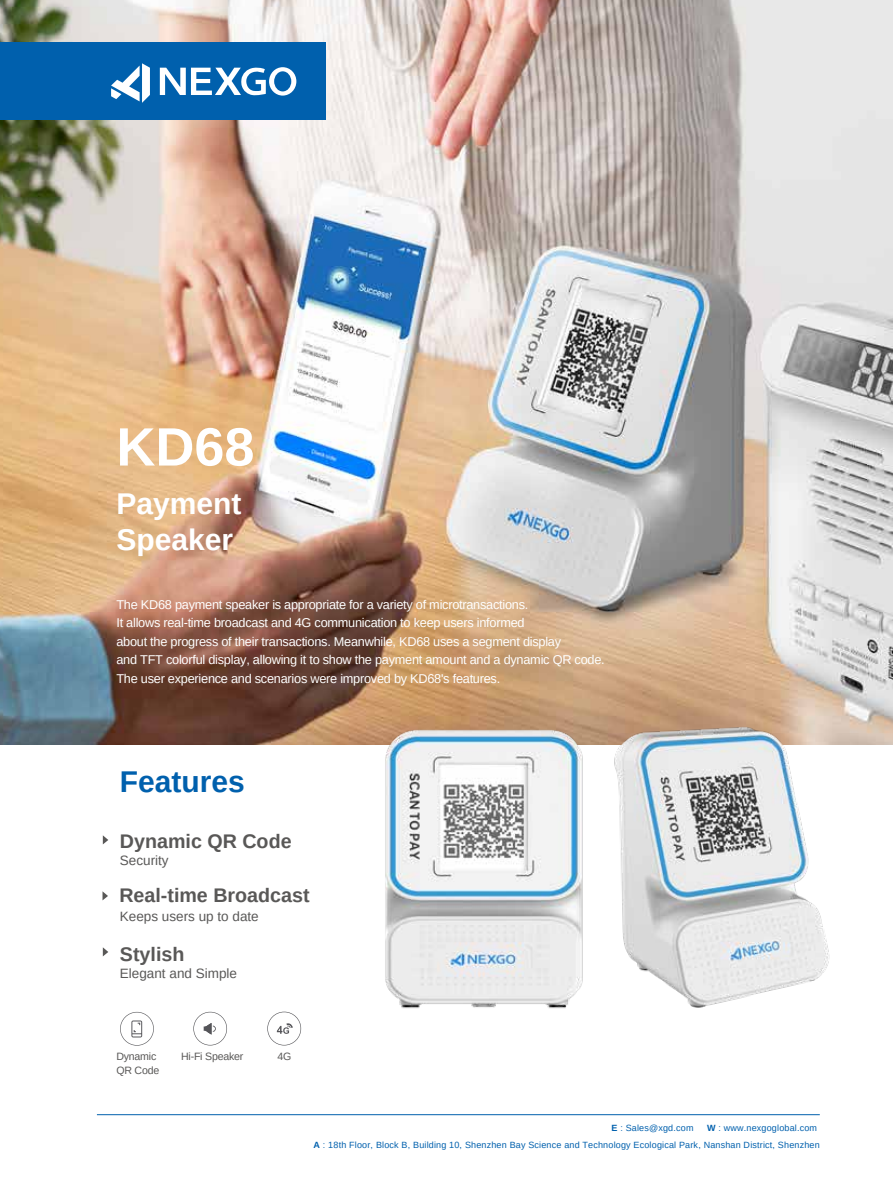
<style>
.page{position:relative;width:893px;height:1191px;background:#fff}
.page>*{position:absolute;margin:0;border:0;box-sizing:border-box;transform-origin:0 0}
.t1{font:700 54px "Arimo";color:#fff}
.t2{font:700 30px/36px "Arimo";color:#fff}
.t3{font:700 30px "Arimo";color:#0060ad}
.t4{font:700 19.65px "Arimo";color:#595857}
.t5{font:13.5px "Arimo";color:#595857}
.t6{font:12.75px/18.6px "Arimo";letter-spacing:-.02em;color:#fff}
.t7{font:10.65px/14.1px "Arimo";letter-spacing:-.02em;color:#595857}
.t8{font:9px/16.4px "Arimo";letter-spacing:.02em;color:#0060ad;text-align:right}
.s1{font-weight:700}
</style>
<div class="page">
<img style="left:0;top:0;width:893px;height:744px">
<div style="left:0;top:42px;width:326px;height:77px;background:#0060ad"></div>
<svg style="left:111px;top:63px;width:39px;height:40px"></svg>
<svg style="left:160px;top:67px;width:136px;height:29px"></svg>
<hr style="left:97px;top:1114px;width:723px;height:1px;background:#0060ad">
<svg style="left:103px;top:835px;width:5px;height:9px"></svg>
<svg style="left:103px;top:892px;width:5px;height:8px"></svg>
<svg style="left:103px;top:947px;width:5px;height:9px"></svg>
<svg style="left:267px;top:1011px;width:34px;height:34px"></svg>
<img style="left:392px;top:683px;width:501px;height:325px">
<img style="left:333px;top:700px;width:309px;height:309px">
<svg style="left:193px;top:1011px;width:34px;height:34px"></svg>
<svg style="left:120px;top:1012px;width:34px;height:33px"></svg>
<h1 class="t1" style="left:116px;top:410px;width:140px">KD68</h1>
<h2 class="t2" style="left:116px;top:486px;width:127px">Payment<br>Speaker</h2>
<p class="t6" style="left:116px;top:595px;width:490px">The KD68 payment speaker is appropriate for a variety of microtransactions.<br>It allows real-time broadcast and 4G communication to keep users informed<br>about the progress of their transactions. Meanwhile, KD68 uses a segment display<br>and TFT colorful display, allowing it to show the payment amount and a dynamic QR code.<br>The user experience and scenarios were improved by KD68's features.</p>
<h2 class="t3" style="left:120px;top:761px;width:127px">Features</h2>
<h3 class="t4" style="left:120px;top:827px;width:173px">Dynamic QR Code</h3>
<p class="t5" style="left:120px;top:851px;width:50px">Security</p>
<h3 class="t4" style="left:119px;top:882px;width:192px">Real-time Broadcast</h3>
<p class="t5" style="left:120px;top:908px;width:140px">Keeps users up to date</p>
<h3 class="t4" style="left:120px;top:940px;width:66px">Stylish</h3>
<p class="t5" style="left:120px;top:964px;width:119px">Elegant and Simple</p>
<p class="t7" style="left:116px;top:1049px;width:44px">Dynamic<br>QR Code</p>
<p class="t7" style="left:181px;top:1049px;width:64px">Hi-Fi Speaker</p>
<p class="t7" style="left:277px;top:1049px;width:15px">4G</p>
<p class="t8" style="left:314px;top:1120px;width:508px"><span class="s1">W</span> : www.nexgoglobal.com<br><span class="s1">A</span> : 18th Floor, Block B, Building 10, Shenzhen Bay Science and Technology Ecological Park, Nanshan District, Shenzhen</p>
<p class="t8" style="left:611px;top:1120px;width:84px"><span class="s1">E</span> : Sales@xgd.com</p>
</div>
